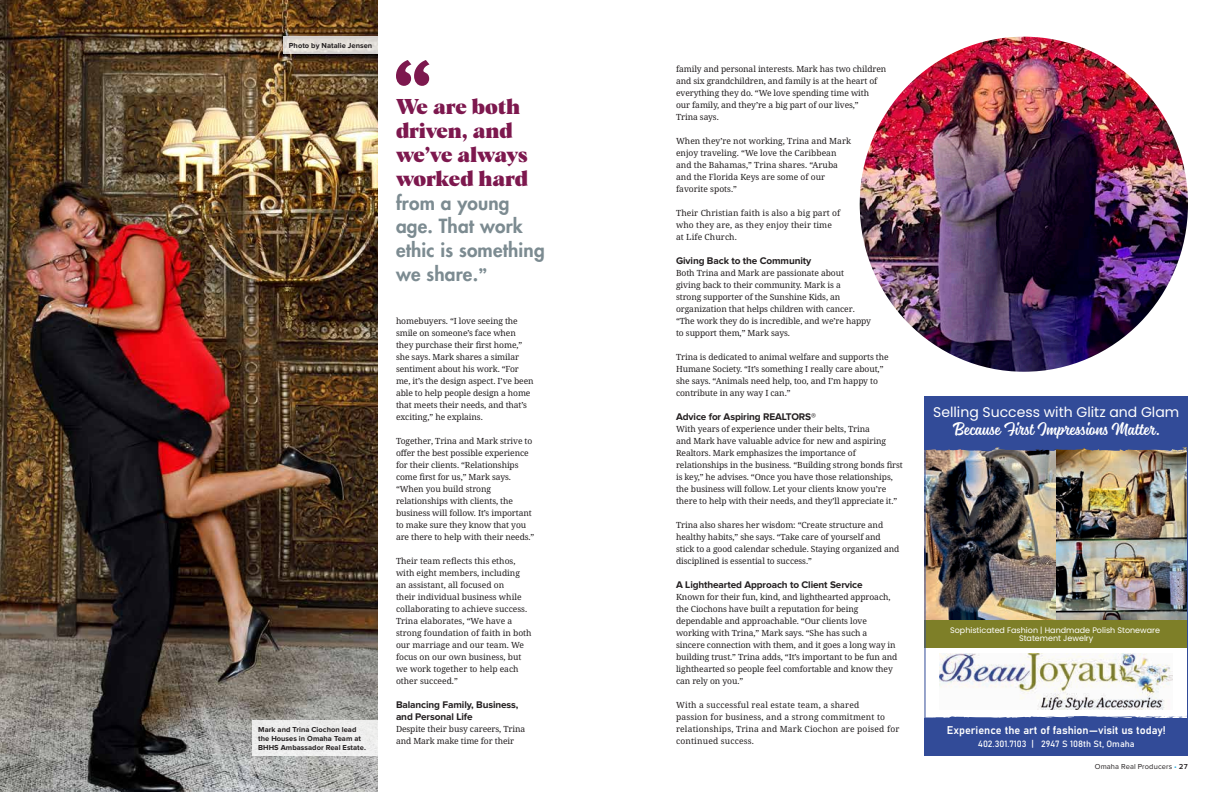
<style>
.page{position:relative;width:1224px;height:792px;background:#fff}
.page>*{position:absolute;margin:0;border:0;box-sizing:border-box;transform-origin:0 0}
.t1{font:22px "Magneton";color:#fff}
.t2{font:900 21px/24px "Albra";color:#7d184e}
.t3{font:800 19px/24px "Futura Std";letter-spacing:.01em;color:#7c8b91}
.t4{font:14px "Poppins";color:#fff}
.t5{font:11px "Bahnschrift";color:#fff}
.t6{font:700 10px/12px "Proxima Nova";letter-spacing:-.01em;color:#231f20}
.t7{font:9px "Bahnschrift";color:#fff}
.t8{font:8.5px/12px "Avrile Serif";letter-spacing:-.01em;color:#231f20}
.t9{font:8.5px/12px "Avrile Serif";letter-spacing:.02em;color:#231f20}
.t10{font:8.5px/12px "Avrile Serif";letter-spacing:.01em;color:#231f20}
.t11{font:8px/8.4px "Poppins";color:#fff;text-align:center}
.t12{font:700 7.5px/9px "Proxima Nova";letter-spacing:.005em;color:#231f20}
.t13{font:7.5px "Proxima Nova";letter-spacing:.02em;color:#231f20}
.s1{font-family:"Proxima Nova";font-weight:700}
.s2{color:#19a8e0}
.s3{font-weight:600}
</style>
<div class="page">
<img style="left:0;top:0;width:378px;height:792px">
<img style="left:924px;top:396px;width:264px;height:360px">
<img style="left:860px;top:37px;width:328px;height:335px">
<svg style="left:283px;top:36px;width:95px;height:17px;background:#dfdbd6"></svg>
<svg style="left:396px;top:60px;width:33px;height:26px"></svg>
<div style="left:252px;top:721px;width:126px;height:35px;background:#eeeeed"></div>
<p class="t12" style="left:289px;top:41px;width:85px">Photo by Natalie Jensen</p>
<p class="t12" style="left:258px;top:726px;width:109px">Mark and Trina Ciochon lead the Houses in Omaha Team at<br>BHHS Ambassador Real Estate.</p>
<h2 class="t2" style="left:396px;top:93px;width:133px">We are both driven, and we’ve always worked hard</h2>
<h3 class="t3" style="left:396px;top:190px;width:150px">from a young age. That work ethic is something we share.<span class="s1">”</span></h3>
<p class="t8" style="left:396px;top:315px;width:139px">homebuyers. “I love seeing the smile on someone’s face when they purchase their first home,” she says. Mark shares a similar sentiment about his work. “For me, it’s the design aspect. I’ve been able to help people design a home that meets their needs, and that’s exciting,” he explains.</p>
<p class="t8" style="left:396px;top:435px;width:140px">Together, Trina and Mark strive to offer the best possible experience for their clients. “Relationships come first for us,” Mark says. “When you build strong relationships with clients, the business will follow. It’s important to make sure they know that you are there to help with their needs.”</p>
<p class="t8" style="left:396px;top:555px;width:137px">Their team reflects this ethos, with eight members, including an assistant, all focused on<br>their individual business while collaborating to achieve success.<br>Trina elaborates, “We have a strong foundation of faith in both our marriage and our team. We focus on our own business, but we work together to help each other succeed.”</p>
<p class="t6" style="left:396px;top:699px;width:124px">Balancing Family, Business, and Personal Life</p>
<p class="t8" style="left:396px;top:723px;width:131px">Despite their busy careers, Trina and Mark make time for their</p>
<p class="t8" style="left:676px;top:63px;width:212px">family and personal interests. Mark has two children and six grandchildren, and family is at the heart of everything they do. “We love spending time with<br>our family, and they’re a big part of our lives,”<br>Trina says.</p>
<p class="t8" style="left:676px;top:135px;width:176px">When they’re not working, Trina and Mark enjoy traveling. “We love the Caribbean and the Bahamas,” Trina shares. “Aruba and the Florida Keys are some of our favorite spots.”</p>
<p class="t10" style="left:676px;top:207px;width:166px">Their Christian faith is also a big part of who they are, as they enjoy their time at Life Church.</p>
<p class="t6" style="left:676px;top:255px;width:137px">Giving Back to the Community</p>
<p class="t8" style="left:676px;top:267px;width:196px">Both Trina and Mark are passionate about<br>giving back to their community. Mark is a<br>strong supporter of the Sunshine Kids, an organization that helps children with cancer. “The work they do is incredible, and we’re happy to support them,” Mark says.</p>
<p class="t8" style="left:676px;top:351px;width:214px">Trina is dedicated to animal welfare and supports the Humane Society. “It’s something I really care about,” she says. “Animals need help, too, and I’m happy to contribute in any way I can.”</p>
<p class="t6" style="left:676px;top:411px;width:141px">Advice for Aspiring REALTORS®</p>
<p class="t8" style="left:676px;top:423px;width:228px">With years of experience under their belts, Trina<br>and Mark have valuable advice for new and aspiring Realtors. Mark emphasizes the importance of relationships in the business. “Building strong bonds first is key,” he advises. “Once you have those relationships, the business will follow. Let your clients know you’re there to help with their needs, and they’ll appreciate it.”</p>
<p class="t8" style="left:676px;top:519px;width:225px">Trina also shares her wisdom: “Create structure and healthy habits,” she says. “Take care of yourself and stick to a good calendar schedule. Staying organized and disciplined is essential to success.”</p>
<p class="t6" style="left:676px;top:579px;width:188px">A Lighthearted Approach to Client Service</p>
<p class="t8" style="left:676px;top:591px;width:223px">Known for their fun, kind, and lighthearted approach, the Ciochons have built a reputation for being dependable and approachable. “Our clients love working with Trina,” Mark says. “She has such a sincere connection with them, and it goes a long way in building trust.” Trina adds, “It’s important to be fun and lighthearted so people feel comfortable and know they can rely on you.”</p>
<p class="t9" style="left:676px;top:699px;width:225px">With a successful real estate team, a shared<br>passion for business, and a strong commitment to relationships, Trina and Mark Ciochon are poised for continued success.</p>
<h3 class="t4" style="left:933px;top:404px;width:248px">Selling Success with Glitz and Glam</h3>
<h1 class="t1" style="left:953px;top:418px;width:208px">Because First Impressions Matter.</h1>
<p class="t11" style="left:950px;top:626px;width:212px">Sophisticated Fashion | Handmade Polish Stoneware<br>Statement Jewelry</p>
<p class="t5" style="left:947px;top:722px;width:220px">Experience the art of fashion—visit us today!</p>
<p class="t7" style="left:978px;top:737px;width:158px">402.301.7103 | 2947 S 108th St, Omaha</p>
<p class="t13" style="left:1095px;top:762px;width:95px">Omaha Real Producers <span class="s2">•</span> <span class="s3">27</span></p>
</div>
